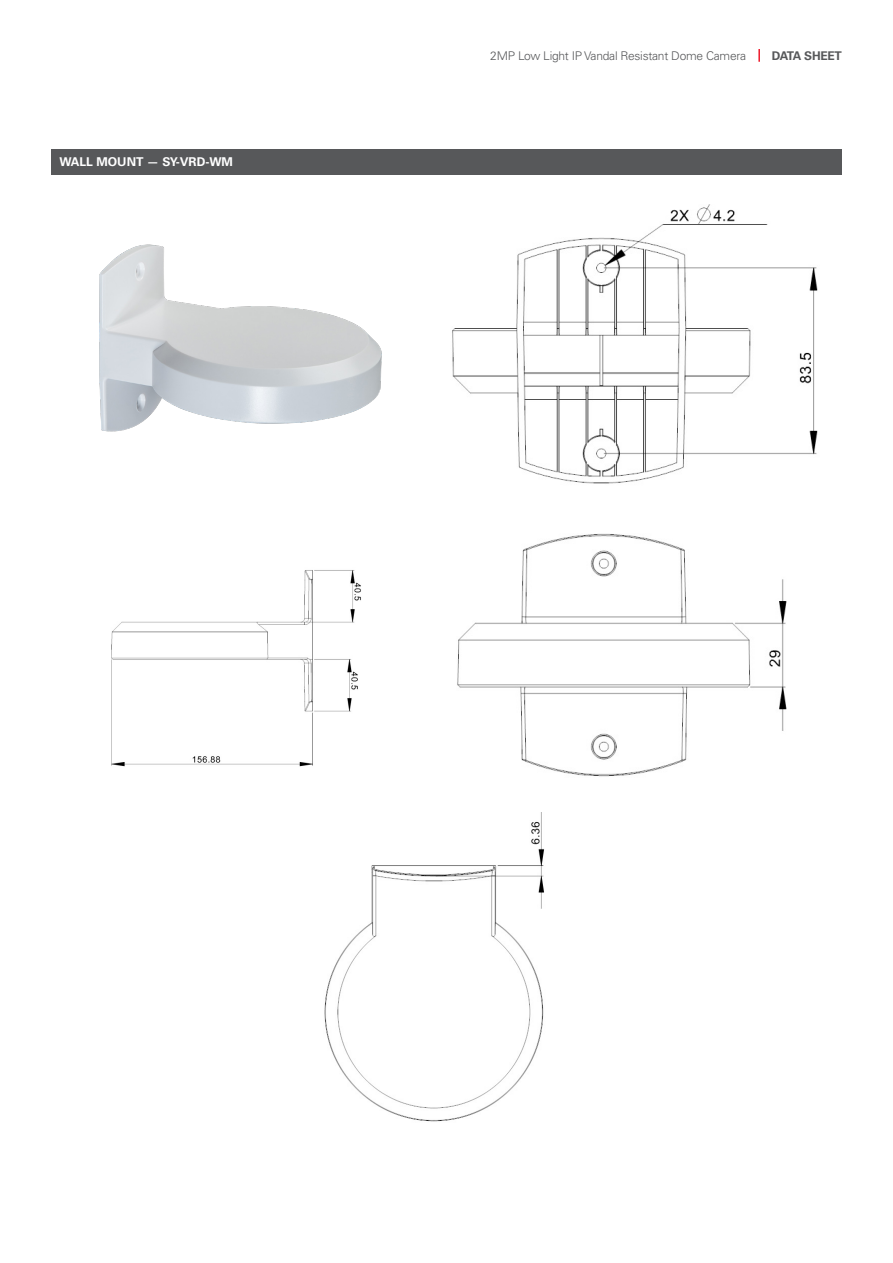
<style>
.page{position:relative;width:893px;height:1263px;background:#fff}
.page>*{position:absolute;margin:0;border:0;box-sizing:border-box;transform-origin:0 0}
.t1{font:700 12.15px "Univers LT Pro 65";color:#fff}
.t2{font:300 12px "Univers LT Pro 45";letter-spacing:-.02em;color:#57585a}
.t3{font:700 12px "Univers LT Pro 65";letter-spacing:-.02em;color:#57585a}
</style>
<div class="page">
<svg style="left:758px;top:49px;width:2px;height:13px"></svg>
<div style="left:51px;top:149px;width:791px;height:26px;background:#57585a"></div>
<img style="left:99px;top:244px;width:283px;height:188px">
<img style="left:457px;top:534px;width:330px;height:243px">
<img style="left:452px;top:204px;width:366px;height:280px">
<img style="left:324px;top:812px;width:220px;height:310px">
<img style="left:111px;top:570px;width:250px;height:197px">
<p class="t1" style="left:60px;top:155px;width:175px">WALL MOUNT — SY-VRD-WM</p>
<p class="t2" style="left:490px;top:48px;width:257px">2MP Low Light IP Vandal Resistant Dome Camera</p>
<p class="t3" style="left:772px;top:48px;width:72px">DATA SHEET</p>
</div>
